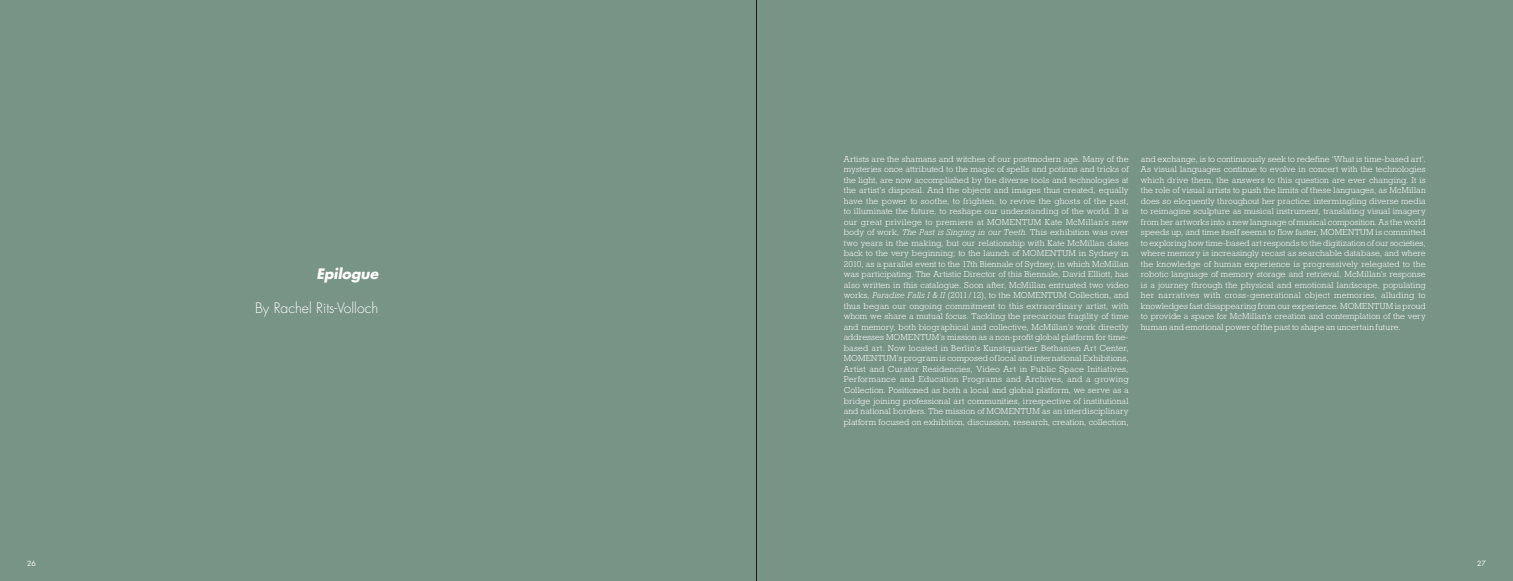
<style>
.page{position:relative;width:1513px;height:581px;background:#fff}
.page>*{position:absolute;margin:0;border:0;box-sizing:border-box;transform-origin:0 0}
.t1{font:300 14px "Futura LT";color:#fff}
.t2{font:italic 700 14px "Futura LT";letter-spacing:-.005em;color:#fff}
.t3{font:300 8.75px/10.5px "Rockwell Std";letter-spacing:.005em;color:#fff;text-align:justify}
.t4{font:7px "Futura LT";color:#fff}
.s1{font-style:italic}
</style>
<div class="page">
<div style="left:0;top:0;width:1513px;height:580px;background:#779487"></div>
<hr style="left:756px;top:0;width:1px;height:580px;background:#181716">
<h1 class="t2" style="left:316px;top:264px;width:63px">Epilogue</h1>
<h1 class="t1" style="left:255px;top:299px;width:125px">By Rachel Rits-Volloch</h1>
<p class="t3" style="left:844px;top:153px;width:286px">Artists are the shamans and witches of our postmodern age. Many of the mysteries once attributed to the magic of spells and potions and tricks of the light, are now accomplished by the diverse tools and technologies at the artist’s disposal. And the objects and images thus created, equally have the power to soothe, to frighten, to revive the ghosts of the past, to illuminate the future, to reshape our understanding of the world. It is our great privilege to premiere at MOMENTUM Kate McMillan’s new body of work, <span class="s1">The Past is Singing in our Teeth</span>. This exhibition was over two years in the making, but our relationship with Kate McMillan dates back to the very beginning; to the launch of MOMENTUM in Sydney in 2010, as a parallel event to the 17th Biennale of Sydney, in which McMillan was participating. The Artistic Director of this Biennale, David Elliott, has also written in this catalogue. Soon after, McMillan entrusted two video works, <span class="s1">Paradise Falls I &amp; II</span> (2011/12), to the MOMENTUM Collection, and thus began our ongoing commitment to this extraordinary artist, with whom we share a mutual focus. Tackling the precarious fragility of time and memory, both biographical and collective, McMillan’s work directly addresses MOMENTUM’s mission as a non-profit global platform for time&shy;based art. Now located in Berlin’s Kunstquartier Bethanien Art Center, MOMENTUM’s program is composed of local and international Exhibitions, Artist and Curator Residencies, Video Art in Public Space Initiatives, Performance and Education Programs and Archives, and a growing Collection. Positioned as both a local and global platform, we serve as a bridge joining professional art communities, irrespective of institutional and national borders. The mission of MOMENTUM as an interdisciplinary platform focused on exhibition, discussion, research, creation, collection,</p>
<p class="t3" style="left:1141px;top:153px;width:286px">and exchange, is to continuously seek to redefine ‘What is time-based art’.<br>As visual languages continue to evolve in concert with the technologies which drive them, the answers to this question are ever changing. It is the role of visual artists to push the limits of these languages, as McMillan does so eloquently throughout her practice; intermingling diverse media to reimagine sculpture as musical instrument, translating visual imagery from her artworks into a new language of musical composition. As the world speeds up, and time itself seems to flow faster, MOMENTUM is committed to exploring how time-based art responds to the digitization of our societies, where memory is increasingly recast as searchable database, and where the knowledge of human experience is progressively relegated to the robotic language of memory storage and retrieval. McMillan’s response is a journey through the physical and emotional landscape, populating her narratives with cross-generational object memories, alluding to knowledges fast disappearing from our experience. MOMENTUM is proud to provide a space for McMillan’s creation and contemplation of the very human and emotional power of the past to shape an uncertain future.</p>
<p class="t4" style="left:27px;top:558px;width:10px">26</p>
<p class="t4" style="left:1477px;top:558px;width:10px">27</p>
</div>
